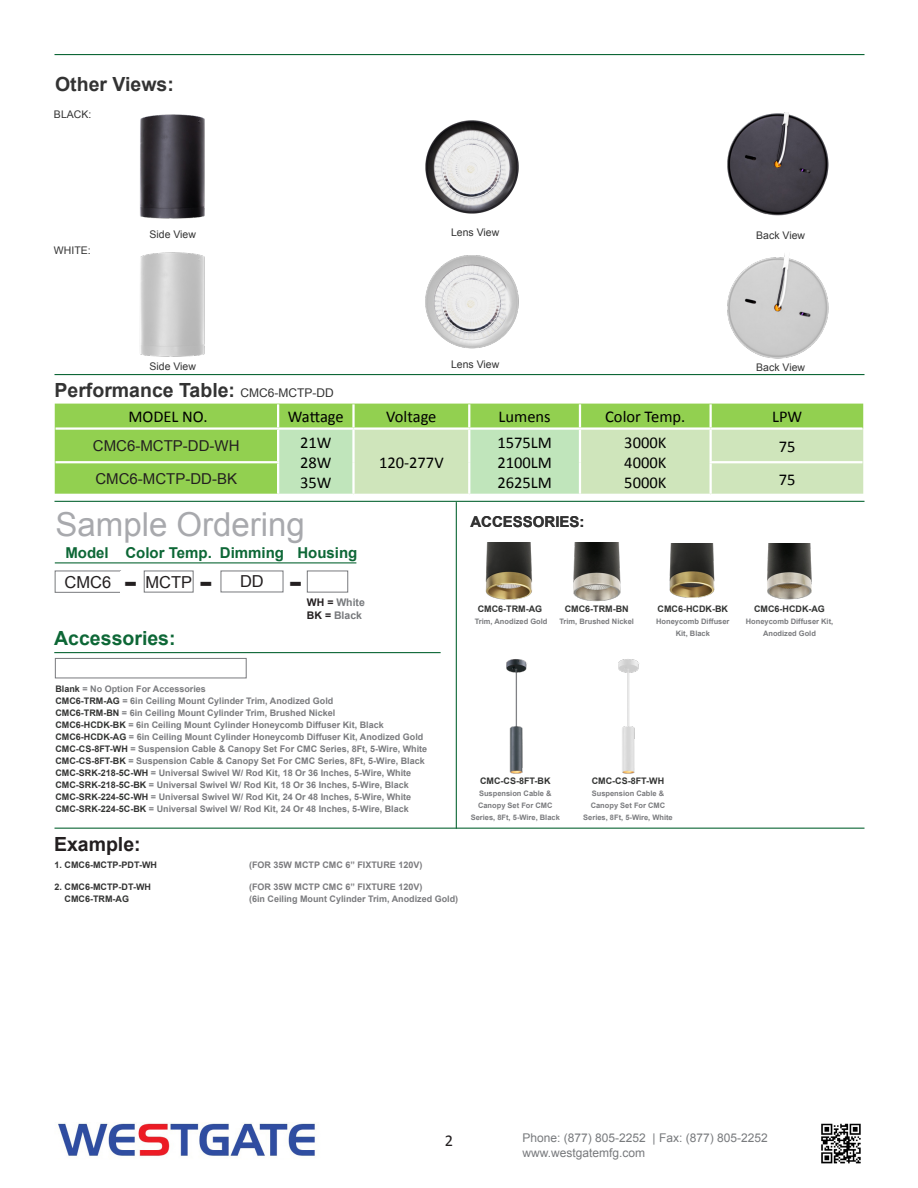
<style>
.page{position:relative;width:918px;height:1188px;background:#fff}
.page>*{position:absolute;margin:0;border:0;box-sizing:border-box;transform-origin:0 0}
.t1{font:33px "Arial";color:#a8a9ad}
.t2{font:700 28.5px "Verdana";color:#231f20}
.t3{font:700 19.5px "Arial";color:#333}
.t4{font:700 19.5px "Arial";color:#0d6736}
.t5{font:700 19.5px "Arial";color:#231f20}
.t6{font:16.5px "Calibri";color:#000}
.t7{font:16.5px "Arial";color:#231f20}
.t8{font:16.5px "Calibri";color:#231f20}
.t9{font:15px "Arial";color:#231f20}
.t10{font:700 15px "Arial";color:#0d6736}
.t11{font:700 15px "Arial";color:#333}
.t12{font:12px "Arial";color:#787a7d}
.t13{font:10.5px "Arial";color:#333}
.t14{font:700 10.5px "Arial";color:#787a7d}
.t15{font:700 9px "Arial";color:#7a7b7e}
.t16{font:700 9px "Arial";color:#323332}
.t17{font:700 9px "Arial";color:#7b7b7e}
.t18{font:700 9px "Arial";color:#333}
.t19{font:700 7.5px/12px "Arial";color:#7a7b7e;text-align:center}
.s1{font-weight:400;font-size:12px}
.s2{color:#231f20}
.s3{color:#323332}
.s4{color:#7b7b7e}
</style>
<div class="page">
<hr style="left:55px;top:374px;width:810px;height:1px;background:#0d6736">
<hr style="left:55px;top:54px;width:810px;height:1px;background:#0d6736">
<hr style="left:55px;top:501px;width:810px;height:1px;background:#0d6736">
<hr style="left:55px;top:828px;width:810px;height:1px;background:#0d6736">
<div style="left:55px;top:404px;width:808px;height:90px;background:#92d050"></div>
<svg style="left:279px;top:430px;width:584px;height:64px;background:#cae5bb"></svg>
<hr style="left:277px;top:404px;width:2px;height:23px;background:#fff">
<hr style="left:352px;top:404px;width:3px;height:23px;background:#fff">
<hr style="left:468px;top:404px;width:2px;height:23px;background:#fff">
<hr style="left:579px;top:404px;width:2px;height:23px;background:#fff">
<hr style="left:710px;top:404px;width:2px;height:23px;background:#fff">
<hr style="left:277px;top:430px;width:2px;height:31px;background:#fff">
<hr style="left:352px;top:430px;width:3px;height:32px;background:#fff">
<hr style="left:468px;top:430px;width:2px;height:32px;background:#fff">
<hr style="left:579px;top:430px;width:2px;height:32px;background:#fff">
<hr style="left:710px;top:430px;width:2px;height:31px;background:#fff">
<hr style="left:277px;top:463px;width:2px;height:31px;background:#fff">
<hr style="left:352px;top:462px;width:3px;height:32px;background:#fff">
<hr style="left:468px;top:462px;width:2px;height:32px;background:#fff">
<hr style="left:579px;top:462px;width:2px;height:32px;background:#fff">
<hr style="left:710px;top:463px;width:2px;height:31px;background:#fff">
<hr style="left:56px;top:427px;width:222px;height:3px;background:#fff">
<hr style="left:278px;top:427px;width:76px;height:3px;background:#fff">
<hr style="left:354px;top:427px;width:115px;height:3px;background:#fff">
<hr style="left:469px;top:427px;width:111px;height:3px;background:#fff">
<hr style="left:580px;top:427px;width:131px;height:3px;background:#fff">
<hr style="left:711px;top:427px;width:152px;height:3px;background:#fff">
<hr style="left:56px;top:461px;width:223px;height:2px;background:#fff">
<hr style="left:710px;top:461px;width:153px;height:2px;background:#fff">
<div style="left:55px;top:571px;width:66px;height:22px;border:1px solid #787a7d"></div>
<div style="left:144px;top:571px;width:50px;height:21px;border:1px solid #787a7d"></div>
<div style="left:307px;top:571px;width:41px;height:21px;background:#fff;border:1px solid #787a7d"></div>
<hr style="left:55px;top:562px;width:301px;height:1px;background:#0d6736">
<img style="left:140px;top:114px;width:65px;height:105px">
<img style="left:140px;top:252px;width:65px;height:105px">
<img style="left:425px;top:120px;width:94px;height:94px">
<img style="left:425px;top:255px;width:94px;height:94px">
<img style="left:727px;top:112px;width:102px;height:104px">
<img style="left:727px;top:253px;width:102px;height:106px">
<div style="left:55px;top:658px;width:192px;height:20px;background:#fff;border:1px solid #787a7d"></div>
<hr style="left:54px;top:652px;width:387px;height:1px;background:#0d6736">
<hr style="left:456px;top:502px;width:1px;height:327px;background:#0d6736">
<img style="left:485px;top:542px;width:47px;height:58px">
<img style="left:506px;top:659px;width:21px;height:115px">
<img style="left:618px;top:659px;width:21px;height:115px">
<img style="left:669px;top:543px;width:46px;height:55px">
<img style="left:573px;top:542px;width:48px;height:60px">
<img style="left:767px;top:543px;width:45px;height:57px">
<img style="left:58px;top:1123px;width:257px;height:34px">
<img style="left:821px;top:1123px;width:40px;height:41px">
<p class="t3" style="left:55px;top:72px;width:120px">Other Views:</p>
<p class="t13" style="left:54px;top:108px;width:39px">BLACK:</p>
<p class="t13" style="left:54px;top:244px;width:38px">WHITE:</p>
<p class="t13" style="left:150px;top:228px;width:48px">Side View</p>
<p class="t13" style="left:150px;top:360px;width:48px">Side View</p>
<p class="t3" style="left:55px;top:377px;width:281px">Performance Table: <span class="s1">CMC6-MCTP-DD</span></p>
<p class="t13" style="left:451px;top:225px;width:50px">Lens View</p>
<p class="t13" style="left:451px;top:357px;width:50px">Lens View</p>
<p class="t13" style="left:756px;top:228px;width:50px">Back View</p>
<p class="t13" style="left:756px;top:360px;width:50px">Back View</p>
<p class="t6" style="left:128px;top:406px;width:81px">MODEL NO.</p>
<p class="t6" style="left:288px;top:406px;width:57px">Wattage</p>
<p class="t6" style="left:386px;top:406px;width:52px">Voltage</p>
<p class="t6" style="left:499px;top:406px;width:54px">Lumens</p>
<p class="t6" style="left:605px;top:406px;width:82px">Color Temp.</p>
<p class="t6" style="left:772px;top:406px;width:32px">LPW</p>
<p class="t9" style="left:93px;top:436px;width:148px">CMC6-MCTP-DD-WH</p>
<p class="t6" style="left:300px;top:432px;width:33px">21W</p>
<p class="t6" style="left:300px;top:452px;width:33px">28W</p>
<p class="t6" style="left:300px;top:472px;width:33px">35W</p>
<p class="t6" style="left:624px;top:432px;width:44px">3000K</p>
<p class="t6" style="left:624px;top:452px;width:44px">4000K</p>
<p class="t6" style="left:624px;top:472px;width:44px">5000K</p>
<p class="t6" style="left:497px;top:432px;width:56px">1575LM</p>
<p class="t6" style="left:497px;top:452px;width:56px">2100LM</p>
<p class="t6" style="left:497px;top:472px;width:56px">2625LM</p>
<p class="t6" style="left:779px;top:436px;width:18px">75</p>
<p class="t6" style="left:379px;top:452px;width:66px">120-277V</p>
<p class="t9" style="left:95px;top:469px;width:143px">CMC6-MCTP-DD-BK</p>
<p class="t6" style="left:779px;top:469px;width:18px">75</p>
<p class="t1" style="left:56px;top:503px;width:251px">Sample Ordering</p>
<p class="t10" style="left:65px;top:543px;width:45px">Model</p>
<p class="t10" style="left:125px;top:543px;width:88px">Color Temp.</p>
<p class="t10" style="left:220px;top:543px;width:66px">Dimming</p>
<p class="t10" style="left:297px;top:543px;width:61px">Housing</p>
<p class="t7" style="left:64px;top:571px;width:48px">CMC6</p>
<p class="t7" style="left:145px;top:571px;width:48px">MCTP</p>
<p class="t7" style="left:240px;top:571px;width:25px">DD</p>
<p class="t2" style="left:124px;top:564px;width:15px">-</p>
<p class="t2" style="left:199px;top:564px;width:15px">-</p>
<p class="t2" style="left:289px;top:564px;width:15px">-</p>
<p class="t14" style="left:307px;top:596px;width:60px"><span class="s2">WH =</span> White</p>
<p class="t14" style="left:307px;top:608px;width:57px"><span class="s2">BK =</span> Black</p>
<p class="t4" style="left:54px;top:625px;width:123px">Accessories:</p>
<p class="t15" style="left:55px;top:682px;width:152px"><span class="s3">Blank</span> = No Option For Accessories</p>
<p class="t15" style="left:55px;top:694px;width:279px"><span class="s3">CMC6-TRM-AG</span> = 6in Ceiling Mount Cylinder Trim, Anodized Gold</p>
<p class="t15" style="left:55px;top:706px;width:281px"><span class="s3">CMC6-TRM-BN</span> = 6in Ceiling Mount Cylinder Trim, Brushed Nickel</p>
<p class="t15" style="left:55px;top:718px;width:330px"><span class="s3">CMC6-HCDK-BK</span> = 6in Ceiling Mount Cylinder Honeycomb Diffuser Kit, Black</p>
<p class="t15" style="left:55px;top:730px;width:369px"><span class="s3">CMC6-HCDK-AG</span> = 6in Ceiling Mount Cylinder Honeycomb Diffuser Kit, Anodized Gold</p>
<p class="t15" style="left:55px;top:742px;width:373px"><span class="s3">CMC-CS-8FT-WH</span> = Suspension Cable &amp; Canopy Set For CMC Series, 8Ft, 5-Wire, White</p>
<p class="t15" style="left:55px;top:754px;width:371px"><span class="s3">CMC-CS-8FT-BK</span> = Suspension Cable &amp; Canopy Set For CMC Series, 8Ft, 5-Wire, Black</p>
<p class="t15" style="left:55px;top:766px;width:357px"><span class="s3">CMC-SRK-218-5C-WH</span> = Universal Swivel W/ Rod Kit, 18 Or 36 Inches, 5-Wire, White</p>
<p class="t15" style="left:55px;top:778px;width:355px"><span class="s3">CMC-SRK-218-5C-BK</span> = Universal Swivel W/ Rod Kit, 18 Or 36 Inches, 5-Wire, Black</p>
<p class="t15" style="left:55px;top:790px;width:357px"><span class="s3">CMC-SRK-224-5C-WH</span> = Universal Swivel W/ Rod Kit, 24 Or 48 Inches, 5-Wire, White</p>
<p class="t15" style="left:55px;top:802px;width:355px"><span class="s3">CMC-SRK-224-5C-BK</span> = Universal Swivel W/ Rod Kit, 24 Or 48 Inches, 5-Wire, Black</p>
<p class="t5" style="left:54px;top:831px;width:88px">Example:</p>
<p class="t18" style="left:55px;top:858px;width:104px">1. CMC6-MCTP-PDT-WH</p>
<p class="t17" style="left:249px;top:858px;width:175px">(FOR 35W MCTP CMC 6” FIXTURE 120V)</p>
<p class="t18" style="left:55px;top:881px;width:98px">2. CMC6-MCTP-DT-WH</p>
<p class="t17" style="left:249px;top:881px;width:175px">(FOR 35W MCTP CMC 6” FIXTURE 120V)</p>
<p class="t16" style="left:65px;top:893px;width:66px">CMC6-TRM-AG</p>
<p class="t15" style="left:249px;top:893px;width:211px"><span class="s4">(</span>6in Ceiling Mount Cylinder Trim, Anodized Gold<span class="s4">)</span></p>
<p class="t11" style="left:470px;top:511px;width:116px">ACCESSORIES:</p>
<p class="t16" style="left:478px;top:603px;width:66px">CMC6-TRM-AG</p>
<p class="t19" style="left:475px;top:616px;width:74px">Trim, Anodized Gold</p>
<p class="t16" style="left:565px;top:603px;width:65px">CMC6-TRM-BN</p>
<p class="t19" style="left:559px;top:616px;width:76px">Trim, Brushed Nickel</p>
<p class="t16" style="left:658px;top:603px;width:72px">CMC6-HCDK-BK</p>
<p class="t19" style="left:656px;top:616px;width:75px">Honeycomb Diffuser<br>Kit, Black</p>
<p class="t16" style="left:480px;top:775px;width:72px">CMC-CS-8FT-BK</p>
<p class="t19" style="left:471px;top:788px;width:91px">Suspension Cable &amp;<br>Canopy Set For CMC<br>Series, 8Ft, 5-Wire, Black</p>
<p class="t16" style="left:592px;top:775px;width:74px">CMC-CS-8FT-WH</p>
<p class="t19" style="left:583px;top:788px;width:91px">Suspension Cable &amp;<br>Canopy Set For CMC<br>Series, 8Ft, 5-Wire, White</p>
<p class="t16" style="left:754px;top:603px;width:72px">CMC6-HCDK-AG</p>
<p class="t19" style="left:746px;top:616px;width:89px">Honeycomb Diffuser Kit,<br>Anodized Gold</p>
<p class="t8" style="left:445px;top:1130px;width:10px">2</p>
<p class="t12" style="left:522px;top:1130px;width:247px">Phone: (877) 805-2252 | Fax: (877) 805-2252</p>
<p class="t12" style="left:522px;top:1145px;width:124px">www.westgatemfg.com</p>
</div>
